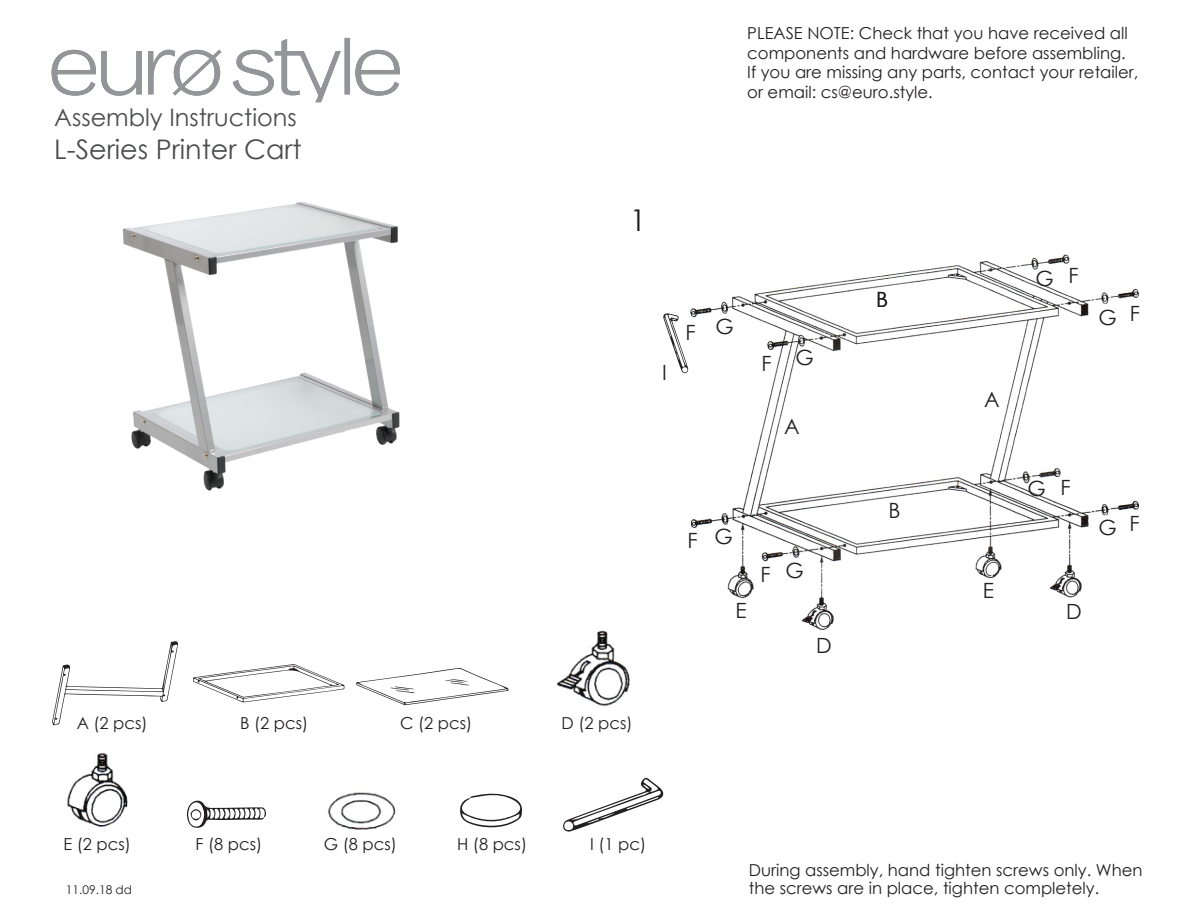
<style>
.page{position:relative;width:1188px;height:918px;background:#fff}
.page>*{position:absolute;margin:0;border:0;box-sizing:border-box;transform-origin:0 0}
.t1{font:30px "Century Gothic";color:#231f20}
.t2{font:27px "Century Gothic";color:#4b4c4d}
.t3{font:24px "Century Gothic";color:#4b4c4d}
.t4{font:21px "Century Gothic";color:#231f20}
.t5{font:16.5px/19.8px "Century Gothic";color:#231f20}
.t6{font:12px "Century Gothic";color:#231f20}
</style>
<div class="page">
<img style="left:328px;top:792px;width:68px;height:38px">
<img style="left:67px;top:752px;width:61px;height:75px">
<img style="left:557px;top:630px;width:73px;height:76px">
<img style="left:123px;top:93px;width:277px;height:398px">
<svg style="left:52px;top:50px;width:90px;height:46px"></svg>
<div style="left:345px;top:38px;width:5px;height:56px;background:#939598"></div>
<svg style="left:355px;top:50px;width:45px;height:46px"></svg>
<svg style="left:233px;top:39px;width:108px;height:63px"></svg>
<svg style="left:148px;top:50px;width:73px;height:46px"></svg>
<svg style="left:52px;top:641px;width:126px;height:85px"></svg>
<svg style="left:193px;top:664px;width:152px;height:38px"></svg>
<svg style="left:356px;top:668px;width:153px;height:37px"></svg>
<svg style="left:186px;top:800px;width:80px;height:28px"></svg>
<svg style="left:460px;top:793px;width:62px;height:34px"></svg>
<svg style="left:563px;top:777px;width:101px;height:55px"></svg>
<img style="left:690px;top:254px;width:449px;height:376px">
<svg style="left:663px;top:313px;width:26px;height:61px"></svg>
<h3 class="t3" style="left:54px;top:101px;width:244px">Assembly Instructions</h3>
<h2 class="t2" style="left:54px;top:130px;width:249px">L-Series Printer Cart</h2>
<p class="t5" style="left:747px;top:23px;width:393px">PLEASE NOTE: Check that you have received all components and hardware before assembling.<br>If you are missing any parts, contact your retailer, or email: cs@euro.style.</p>
<h1 class="t1" style="left:630px;top:199px;width:18px">1</h1>
<p class="t4" style="left:662px;top:357px;width:6px">I</p>
<p class="t4" style="left:685px;top:318px;width:12px">F</p>
<p class="t4" style="left:687px;top:526px;width:12px">F</p>
<p class="t4" style="left:715px;top:312px;width:20px">G</p>
<p class="t4" style="left:761px;top:349px;width:12px">F</p>
<p class="t4" style="left:795px;top:343px;width:20px">G</p>
<p class="t4" style="left:784px;top:412px;width:17px">A</p>
<p class="t4" style="left:714px;top:522px;width:20px">G</p>
<p class="t4" style="left:760px;top:560px;width:12px">F</p>
<p class="t4" style="left:785px;top:556px;width:20px">G</p>
<p class="t4" style="left:876px;top:284px;width:14px">B</p>
<p class="t4" style="left:889px;top:496px;width:14px">B</p>
<p class="t4" style="left:1035px;top:264px;width:20px">G</p>
<p class="t4" style="left:1068px;top:261px;width:12px">F</p>
<p class="t4" style="left:984px;top:385px;width:17px">A</p>
<p class="t4" style="left:1027px;top:474px;width:20px">G</p>
<p class="t4" style="left:1060px;top:473px;width:12px">F</p>
<p class="t4" style="left:983px;top:575px;width:13px">E</p>
<p class="t4" style="left:735px;top:596px;width:13px">E</p>
<p class="t4" style="left:1066px;top:597px;width:17px">D</p>
<p class="t4" style="left:816px;top:631px;width:17px">D</p>
<p class="t4" style="left:1098px;top:303px;width:20px">G</p>
<p class="t4" style="left:1130px;top:298px;width:12px">F</p>
<p class="t4" style="left:1098px;top:513px;width:20px">G</p>
<p class="t4" style="left:1129px;top:509px;width:12px">F</p>
<p class="t5" style="left:77px;top:713px;width:72px">A (2 pcs)</p>
<p class="t5" style="left:240px;top:713px;width:70px">B (2 pcs)</p>
<p class="t5" style="left:400px;top:713px;width:74px">C (2 pcs)</p>
<p class="t5" style="left:562px;top:713px;width:73px">D (2 pcs)</p>
<p class="t5" style="left:63px;top:834px;width:69px">E (2 pcs)</p>
<p class="t5" style="left:195px;top:834px;width:68px">F (8 pcs)</p>
<p class="t5" style="left:324px;top:834px;width:75px">G (8 pcs)</p>
<p class="t5" style="left:457px;top:834px;width:72px">H (8 pcs)</p>
<p class="t5" style="left:590px;top:834px;width:58px">I (1 pc)</p>
<p class="t6" style="left:66px;top:882px;width:68px">11.09.18 dd</p>
<p class="t5" style="left:749px;top:862px;width:395px;line-height:17.2px">During assembly, hand tighten screws only. When the screws are in place, tighten completely.</p>
</div>
